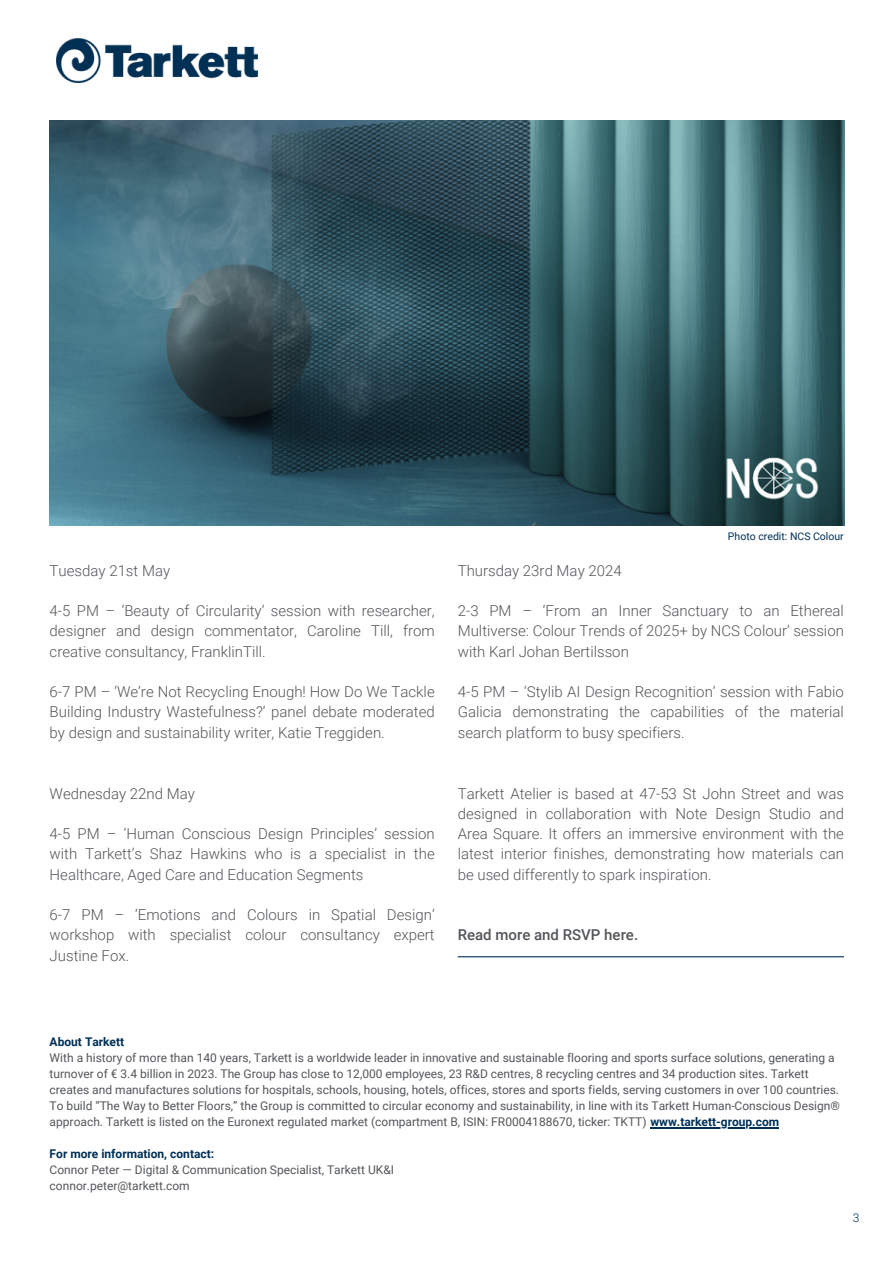
<style>
.page{position:relative;width:894px;height:1264px;background:#fff}
.page>*{position:absolute;margin:0;border:0;box-sizing:border-box;transform-origin:0 0}
.t1{font:300 15px/20.2px "Roboto";color:#53565a;text-align:justify}
.t2{font:500 15px "Roboto";color:#53565a}
.t3{font:12px/16px "Roboto";color:#53565a}
.t4{font:300 12px "Roboto";color:#003057}
.t5{font:10.5px "Roboto";color:#003057}
.s1{font-weight:700;color:#003057}
</style>
<div class="page">
<hr style="left:650px;top:1127px;width:129px;height:1px;background:#003057">
<img style="left:50px;top:121px;width:794px;height:405px">
<img style="left:57px;top:39px;width:200px;height:44px">
<hr style="left:457px;top:956px;width:386px;height:1px;background:#003057">
<h2 class="t1" style="left:50px;top:560px;width:122px">Tuesday 21st May</h2>
<h2 class="t1" style="left:50px;top:601px;width:386px">4-5 PM – ‘Beauty of Circularity’ session with researcher, designer and design commentator, Caroline Till, from creative consultancy, FranklinTill.</h2>
<h2 class="t1" style="left:50px;top:682px;width:386px">6-7 PM – ‘We’re Not Recycling Enough! How Do We Tackle Building Industry Wastefulness?’ panel debate moderated by design and sustainability writer, Katie Treggiden.</h2>
<h2 class="t1" style="left:50px;top:783px;width:147px">Wednesday 22nd May</h2>
<h2 class="t1" style="left:50px;top:823px;width:386px">4-5 PM – ‘Human Conscious Design Principles’ session with Tarkett’s Shaz Hawkins who is a specialist in the Healthcare, Aged Care and Education Segments</h2>
<h2 class="t1" style="left:50px;top:904px;width:386px">6-7 PM – ‘Emotions and Colours in Spatial Design’ workshop with specialist colour consultancy expert Justine Fox.</h2>
<p class="t5" style="left:727px;top:530px;width:117px">Photo credit: NCS Colour</p>
<h2 class="t1" style="left:457px;top:560px;width:165px">Thursday 23rd May 2024</h2>
<h2 class="t1" style="left:457px;top:601px;width:387px">2-3 PM – ‘From an Inner Sanctuary to an Ethereal Multiverse: Colour Trends of 2025+ by NCS Colour’ session with Karl Johan Bertilsson</h2>
<h1 class="t1" style="left:457px;top:682px;width:387px">4-5 PM – ‘Stylib AI Design Recognition’ session with Fabio Galicia demonstrating the capabilities of the material search platform to busy specifiers.</h1>
<h3 class="t1" style="left:457px;top:783px;width:387px">Tarkett Atelier is based at 47-53 St John Street and was designed in collaboration with Note Design Studio and Area Square. It offers an immersive environment with the latest interior finishes, demonstrating how materials can be used differently to spark inspiration.</h3>
<h3 class="t2" style="left:457px;top:926px;width:182px">Read more and RSVP here.</h3>
<p class="t3" style="left:50px;top:1034px;width:791px"><span class="s1">About Tarkett<br></span>With a history of more than 140 years, Tarkett is a worldwide leader in innovative and sustainable flooring and sports surface solutions, generating a turnover of € 3.4 billion in 2023. The Group has close to 12,000 employees, 23 R&amp;D centres, 8 recycling centres and 34 production sites. Tarkett creates and manufactures solutions for hospitals, schools, housing, hotels, offices, stores and sports fields, serving customers in over 100 countries.<br>To build “The Way to Better Floors,” the Group is committed to circular economy and sustainability, in line with its Tarkett Human‐Conscious Design® approach. Tarkett is listed on the Euronext regulated market (compartment B, ISIN: FR0004188670, ticker: TKTT) <span class="s1">www.tarkett-group.com</span></p>
<h2 class="t3" style="left:50px;top:1146px;width:346px"><span class="s1">For more information, contact:<br></span>Connor Peter — Digital &amp; Communication Specialist, Tarkett UK&amp;I connor.peter@tarkett.com</h2>
<p class="t4" style="left:852px;top:1210px;width:8px">3</p>
</div>
